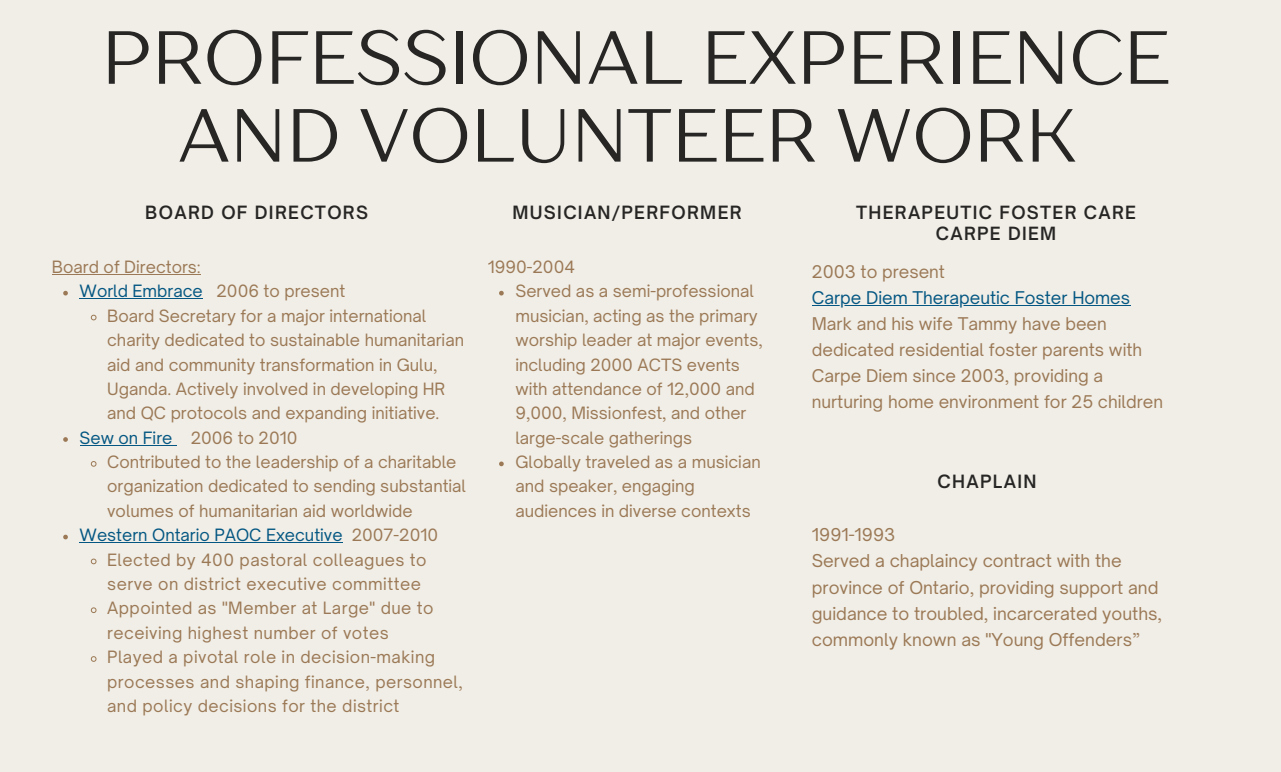
<style>
.page{position:relative;width:1281px;height:772px;background:#f1eee7}
.page>*{position:absolute;margin:0;border:0;box-sizing:border-box;transform-origin:0 0}
.t1{font:75px/77.8px "TT Drugs";color:#272625;text-align:center}
.t2{font:600 17.5px/20.6px "Open Sauce One";letter-spacing:.075em;color:#272625;text-align:center}
.t3{font:17px/26.2px "Open Sauce One";color:#9b7956}
.t4{font:16.75px/26px "Open Sauce One";color:#9b7956}
.t5{font:16.75px "Open Sauce One";color:#045782}
.t6{font:16.25px/24.4px "Open Sauce One";color:#9b7956}
.t7{font:16.25px "Open Sauce One";letter-spacing:.025em;color:#9b7956}
.t8{font:16.25px "Open Sauce One";color:#045782}
.s1{color:#045782}
.s2{color:#9b7956}
</style>
<div class="page">
<svg style="left:499px;top:291px;width:5px;height:4px"></svg>
<svg style="left:499px;top:461px;width:5px;height:5px"></svg>
<hr style="left:63px;top:274px;width:137px;height:1px;background:#9b7956">
<svg style="left:63px;top:291px;width:5px;height:4px"></svg>
<hr style="left:80px;top:298px;width:123px;height:1px;background:#045782">
<svg style="left:90px;top:314px;width:7px;height:7px"></svg>
<svg style="left:63px;top:437px;width:5px;height:5px"></svg>
<hr style="left:80px;top:444px;width:92px;height:1px;background:#045782">
<svg style="left:90px;top:461px;width:7px;height:6px"></svg>
<svg style="left:63px;top:534px;width:5px;height:5px"></svg>
<hr style="left:80px;top:542px;width:262px;height:1px;background:#045782">
<svg style="left:90px;top:558px;width:7px;height:7px"></svg>
<svg style="left:90px;top:607px;width:7px;height:6px"></svg>
<svg style="left:90px;top:656px;width:7px;height:6px"></svg>
<hr style="left:812px;top:305px;width:318px;height:1px;background:#045782">
<h1 class="t1" style="left:102px;top:17px;width:1070px">PROFESSIONAL EXPERIENCE<br>AND VOLUNTEER WORK</h1>
<p class="t2" style="left:145px;top:202px;width:224px">BOARD OF DIRECTORS</p>
<p class="t6" style="left:52px;top:254px;width:150px">Board of Directors:</p>
<p class="t6" style="left:80px;top:279px;width:267px"><span class="s1">World Embrace</span> 2006 to present</p>
<p class="t6" style="left:107px;top:303px;width:321px">Board Secretary for a major international</p>
<p class="t6" style="left:107px;top:328px;width:358px">charity dedicated to sustainable humanitarian</p>
<p class="t6" style="left:107px;top:352px;width:332px">aid and community transformation in Gulu,</p>
<p class="t6" style="left:107px;top:376px;width:340px">Uganda. Actively involved in developing HR</p>
<p class="t6" style="left:107px;top:401px;width:334px">and QC protocols and expanding initiative.</p>
<p class="t6" style="left:80px;top:425px;width:219px"><span class="s1">Sew on Fire</span> 2006 to 2010</p>
<p class="t6" style="left:107px;top:449px;width:351px">Contributed to the leadership of a charitable</p>
<p class="t6" style="left:107px;top:474px;width:360px">organization dedicated to sending substantial</p>
<p class="t6" style="left:107px;top:498px;width:307px">volumes of humanitarian aid worldwide</p>
<p class="t8" style="left:80px;top:525px;width:360px">Western Ontario PAOC Executive <span class="s2">2007-2010</span></p>
<p class="t7" style="left:107px;top:549px;width:321px">Elected by 400 pastoral colleagues to</p>
<p class="t7" style="left:107px;top:573px;width:315px">serve on district executive committee</p>
<p class="t7" style="left:107px;top:598px;width:328px">Appointed as "Member at Large" due to</p>
<p class="t7" style="left:107px;top:622px;width:283px">receiving highest number of votes</p>
<p class="t7" style="left:107px;top:647px;width:329px">Played a pivotal role in decision-making</p>
<p class="t7" style="left:107px;top:671px;width:357px">processes and shaping finance, personnel,</p>
<p class="t7" style="left:107px;top:695px;width:294px">and policy decisions for the district</p>
<p class="t2" style="left:512px;top:202px;width:231px">MUSICIAN/PERFORMER</p>
<p class="t6" style="left:515px;top:254px;width:249px;text-indent:-28px">1990-2004<br>Served as a semi-professional musician, acting as the primary worship leader at major events, including 2000 ACTS events with attendance of 12,000 and<br>9,000, Missionfest, and other large-scale gatherings<br>Globally traveled as a musician and speaker, engaging audiences in diverse contexts</p>
<p class="t2" style="left:856px;top:202px;width:281px">THERAPEUTIC FOSTER CARE<br>CARPE DIEM</p>
<p class="t4" style="left:812px;top:259px;width:135px">2003 to present</p>
<p class="t5" style="left:812px;top:287px;width:320px">Carpe Diem Therapeutic Foster Homes</p>
<p class="t4" style="left:812px;top:311px;width:353px">Mark and his wife Tammy have been dedicated residential foster parents with Carpe Diem since 2003, providing a nurturing home environment for 25 children</p>
<p class="t2" style="left:937px;top:471px;width:100px">CHAPLAIN</p>
<p class="t3" style="left:812px;top:521px;width:352px">1991-1993<br>Served a chaplaincy contract with the province of Ontario, providing support and guidance to troubled, incarcerated youths, commonly known as "Young Offenders”</p>
</div>
